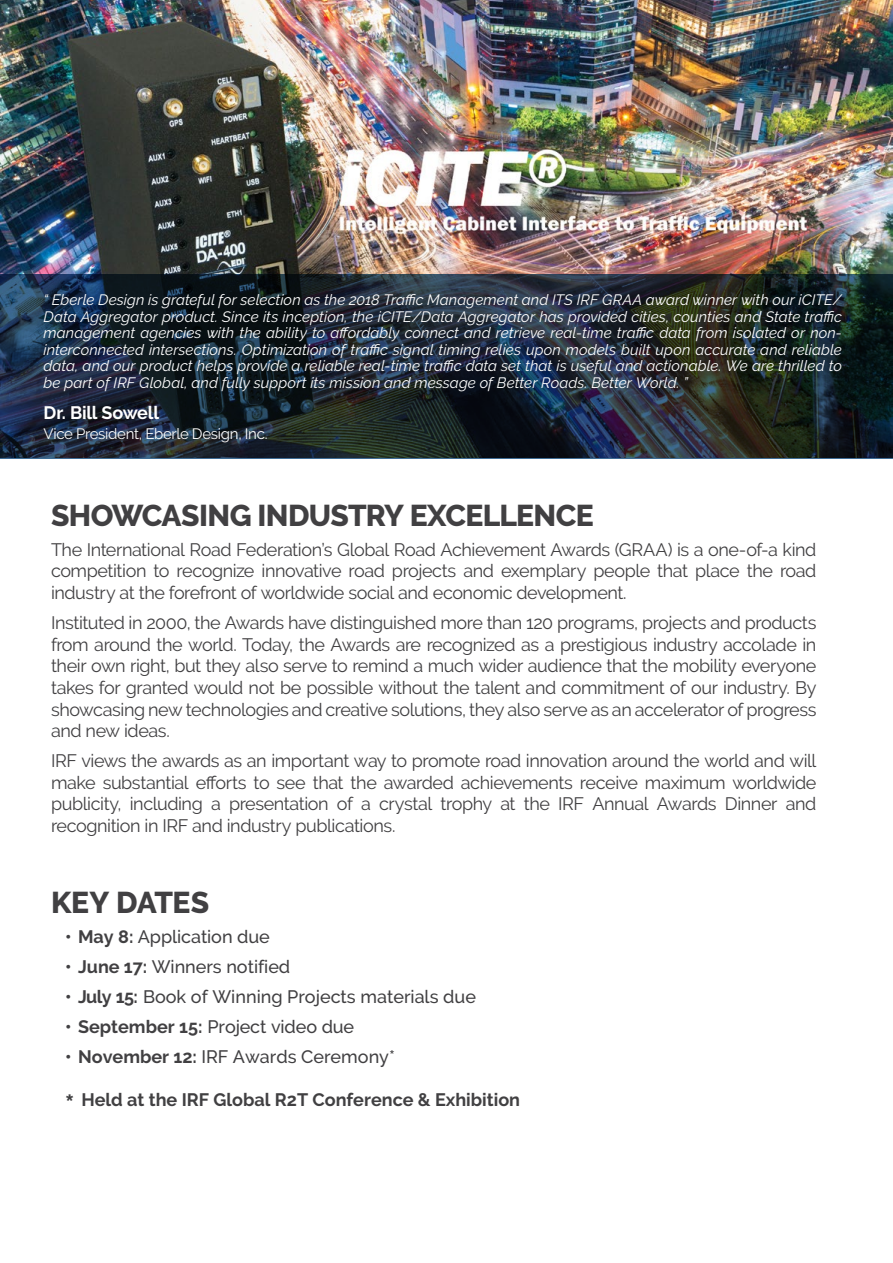
<style>
.page{position:relative;width:893px;height:1263px;background:#fff}
.page>*{position:absolute;margin:0;border:0;box-sizing:border-box;transform-origin:0 0}
.t1{font:800 30px "Raleway";letter-spacing:-.02em;color:#414042}
.t2{font:18px/21.6px "Raleway";letter-spacing:-.025em;color:#414042;text-align:justify}
.t3{font:500 18px "Raleway";color:#414042}
.t4{font:700 18px "Raleway";color:#414042}
.t5{font:700 18px "Raleway";letter-spacing:-.015em;color:#fff}
.t6{font:italic 15px/16.5px "Raleway";letter-spacing:.005em;color:#fff;text-align:justify}
.t7{font:15px "Raleway";letter-spacing:-.02em;color:#fff}
.s1{font-weight:700}
.s2{font-size:28.8px}
</style>
<div class="page">
<img style="left:0;top:0;width:893px;height:274px">
<img style="left:0;top:274px;width:893px;height:184px">
<p class="t6" style="left:44px;top:292px;width:800px">“ Eberle Design is grateful for selection as the 2018 Traffic Management and ITS IRF GRAA award winner with our iCITE/ Data Aggregator product. Since its inception, the iCITE/Data Aggregator has provided cities, counties and State traffic management agencies with the ability to affordably connect and retrieve real-time traffic data from isolated or non&shy;interconnected intersections. Optimization of traffic signal timing relies upon models built upon accurate and reliable data, and our product helps provide a reliable real-time traffic data set that is useful and actionable. We are thrilled to be part of IRF Global, and fully support its mission and message of Better Roads. Better World. ”</p>
<p class="t5" style="left:44px;top:402px;width:117px">Dr. Bill Sowell</p>
<p class="t7" style="left:44px;top:425px;width:225px">Vice President, Eberle Design, Inc.</p>
<h1 class="t1" style="left:51px;top:498px;width:544px">SHOWCASING INDUSTRY EXCELLENCE</h1>
<p class="t2" style="left:51px;top:539px;width:767px">The International Road Federation’s Global Road Achievement Awards (GRAA) is a one-of-a kind competition to recognize innovative road projects and exemplary people that place the road industry at the forefront of worldwide social and economic development.</p>
<p class="t2" style="left:51px;top:612px;width:767px">Instituted in 2000, the Awards have distinguished more than 120 programs, projects and products from around the world. Today, the Awards are recognized as a prestigious industry accolade in their own right, but they also serve to remind a much wider audience that the mobility everyone takes for granted would not be possible without the talent and commitment of our industry. By showcasing new technologies and creative solutions, they also serve as an accelerator of progress and new ideas.</p>
<p class="t2" style="left:51px;top:750px;width:767px">IRF views the awards as an important way to promote road innovation around the world and will make substantial efforts to see that the awarded achievements receive maximum worldwide publicity, including a presentation of a crystal trophy at the IRF Annual Awards Dinner and recognition in IRF and industry publications.</p>
<h1 class="t1" style="left:51px;top:885px;width:160px">KEY DATES</h1>
<p class="t3" style="left:65px;top:926px;width:206px"><span class="s1">• May 8:</span> Application due</p>
<p class="t3" style="left:65px;top:956px;width:227px"><span class="s1">• June 17:</span> Winners notified</p>
<p class="t3" style="left:65px;top:986px;width:412px"><span class="s1">• July 15:</span> Book of Winning Projects materials due</p>
<p class="t3" style="left:65px;top:1016px;width:290px"><span class="s1">• September 15:</span> Project video due</p>
<p class="t3" style="left:65px;top:1046px;width:331px"><span class="s1">• November 12:</span> IRF Awards Ceremony*</p>
<p class="t4" style="left:65px;top:1089px;width:457px"><span class="s2">*</span> Held at the IRF Global R2T Conference &amp; Exhibition</p>
</div>
